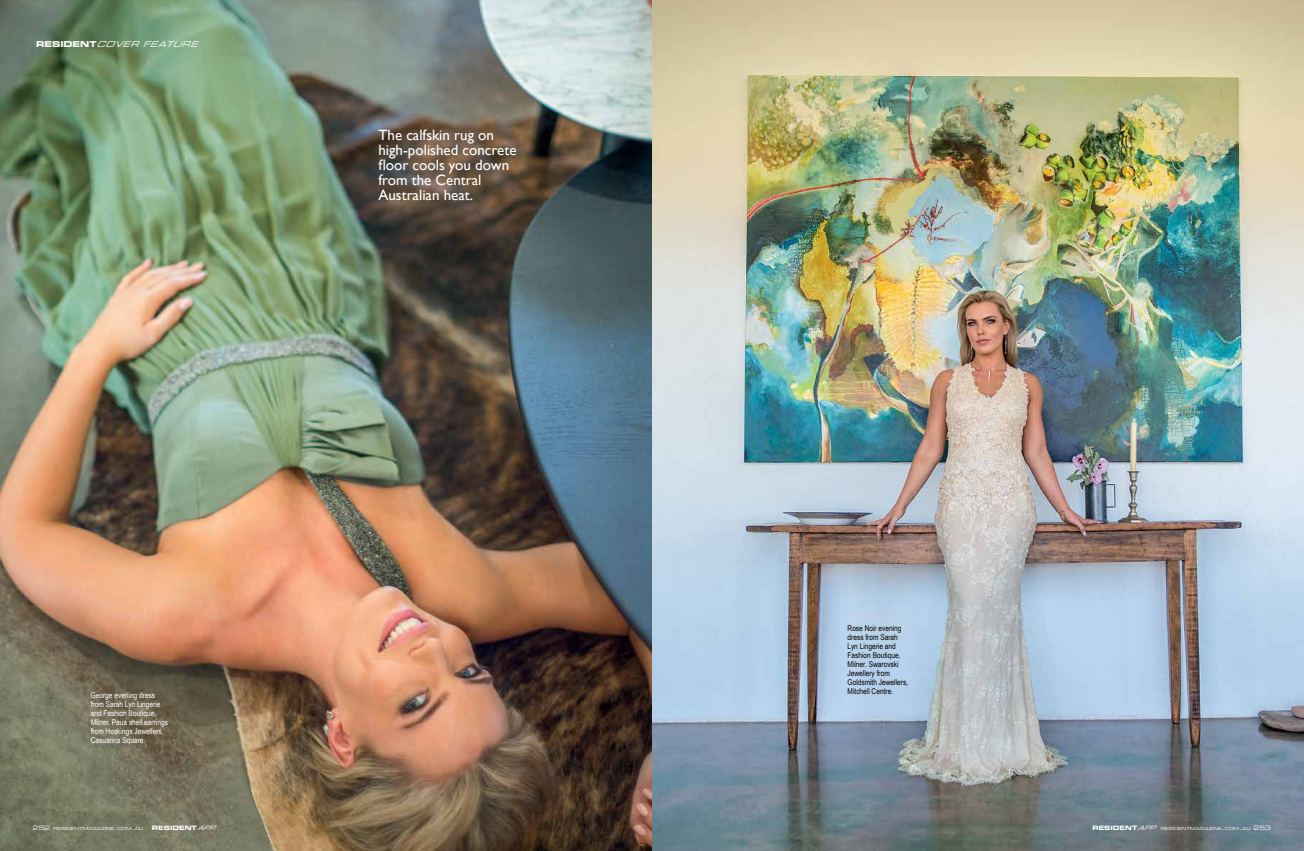
<style>
.page{position:relative;width:1304px;height:851px;background:#fff}
.page>*{position:absolute;margin:0;border:0;box-sizing:border-box;transform-origin:0 0}
.t1{font:15px/15px "Gill Sans";color:#fff}
.t2{font:italic 8.1px "Eurostile LT Std Ex 2";color:#fff}
.t3{font:8px/9px "Arial Narrow";color:#000}
.t4{font:8px/9px "Arial Narrow";color:#fff}
.t5{font:6px "Eurostile LT Std Bold Ex 2";color:#fff}
.t6{font:4.2px "Eurostile LT Std Ex 2";color:#fff}
.s1{font-family:"Eurostile LT Std Bold Ex 2";font-style:normal}
.s2{font-size:6px}
.s3{font-family:"Eurostile LT Std Ex 2";font-style:italic}
.s4{font-family:"Eurostile LT Std Bold Ex 2";font-size:6px}
.s5{font-style:italic;font-size:6px}
</style>
<div class="page">
<img style="left:0;top:0;width:1304px;height:850px">
<p class="t2" style="left:36px;top:39px;width:168px"><span class="s1">R E S I D E N T</span> COVERFEATURE</p>
<h1 class="t1" style="left:378px;top:128px;width:140px">The calfskin rug on high-polished concrete floor cools you down from the Central<br>Australian heat.</h1>
<p class="t4" style="left:91px;top:690px;width:79px">George evening dress from Sarah Lyn Lingerie and Fashion Boutique,<br>Milner. Paua shell earrings from Hoskings Jewellers,<br>Casuarina Square.</p>
<p class="t3" style="left:848px;top:623px;width:62px">Rose Noir evening dress from Sarah<br>Lyn Lingerie and<br>Fashion Boutique,<br>Milner. Swarovski<br>Jewellery from<br>Goldsmith Jewellers,<br>Mitchell Centre.</p>
<p class="t6" style="left:33px;top:825px;width:107px"><span class="s2">252</span> RESIDENTMAGAZINE<span class="s2">.</span>COM<span class="s2">.</span>AU</p>
<p class="t5" style="left:152px;top:823px;width:69px">RESIDENT<span class="s3">APP</span></p>
<p class="t6" style="left:1092px;top:825px;width:180px"><span class="s4">RESIDENT</span><span class="s5">APP</span> RESIDENTMAGAZINE<span class="s2">.</span>COM<span class="s2">.</span>AU <span class="s2">253</span></p>
</div>
